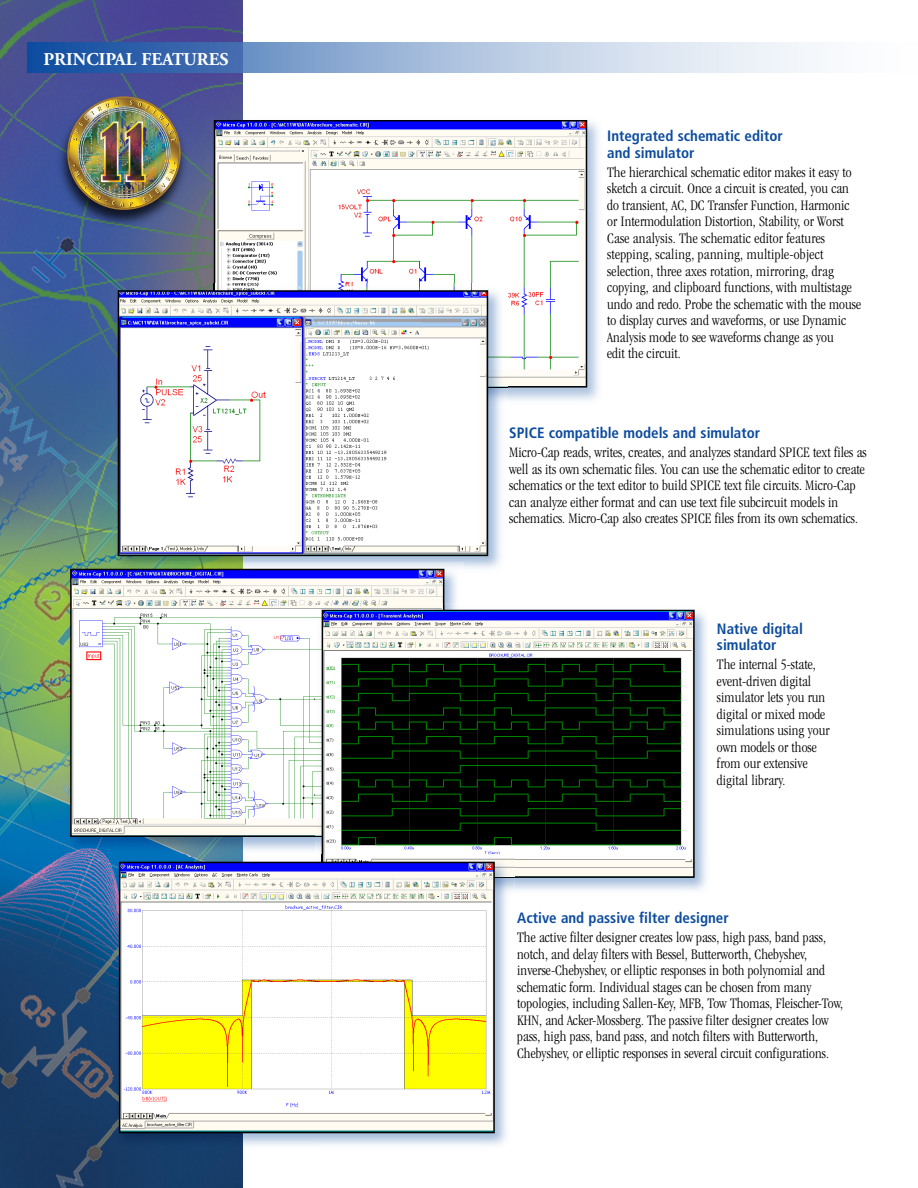
<style>
.page{position:relative;width:918px;height:1188px;background:#fff}
.page>*{position:absolute;margin:0;border:0;box-sizing:border-box;transform-origin:0 0}
.t1{font:700 18px "Adobe Garamond";color:#fff}
.t2{font:300 condensed 15px/16.5px "Garamond";letter-spacing:.005em;color:#000}
.t3{font:700 condensed 15px/16.5px "Frutiger";color:#0c4b9e}
</style>
<div class="page">
<img style="left:0;top:0;width:243px;height:1188px">
<img style="left:507px;top:120px;width:92px;height:281px">
<img style="left:207px;top:113px;width:36px;height:170px">
<img style="left:217px;top:123px;width:367px;height:262px">
<div style="left:214px;top:120px;width:373px;height:268px;border:2px solid #000"></div>
<img style="left:464px;top:407px;width:37px;height:162px">
<img style="left:208px;top:556px;width:256px;height:6px">
<img style="left:111px;top:283px;width:97px;height:279px">
<img style="left:488px;top:388px;width:19px;height:19px">
<img style="left:207px;top:283px;width:7px;height:7px">
<img style="left:488px;top:386px;width:19px;height:2px">
<img style="left:215px;top:283px;width:293px;height:103px">
<img style="left:121px;top:293px;width:364px;height:260px">
<div style="left:118px;top:290px;width:370px;height:266px;border:2px solid #000"></div>
<img style="left:63px;top:562px;width:401px;height:294px">
<img style="left:207px;top:562px;width:36px;height:7px">
<img style="left:73px;top:572px;width:368px;height:262px">
<div style="left:70px;top:569px;width:374px;height:268px;border:2px solid #000"></div>
<img style="left:43px;top:73px;width:170px;height:183px">
<img style="left:207px;top:113px;width:6px;height:143px">
<img style="left:67px;top:96px;width:114px;height:114px">
<img style="left:514px;top:856px;width:193px;height:35px">
<img style="left:315px;top:603px;width:392px;height:253px">
<img style="left:315px;top:603px;width:129px;height:234px">
<img style="left:325px;top:613px;width:367px;height:262px">
<div style="left:322px;top:610px;width:373px;height:268px;border:2px solid #000"></div>
<img style="left:27px;top:43px;width:794px;height:30px">
<img style="left:112px;top:855px;width:402px;height:298px">
<svg style="left:315px;top:855px;width:8px;height:7px"></svg>
<img style="left:122px;top:865px;width:370px;height:265px">
<div style="left:119px;top:862px;width:376px;height:271px;border:2px solid #000"></div>
<p class="t1" style="left:44px;top:52px;width:187px">PRINCIPAL FEATURES</p>
<p class="t3" style="left:607px;top:129px;width:177px">Integrated schematic editor and simulator</p>
<p class="t2" style="left:607px;top:165px;width:255px">The hierarchical schematic editor makes it easy to sketch a circuit. Once a circuit is created, you can do transient, AC, DC Transfer Function, Harmonic or Intermodulation Distortion, Stability, or Worst Case analysis. The schematic editor features stepping, scaling, panning, multiple-object selection, three axes rotation, mirroring, drag copying, and clipboard functions, with multistage undo and redo. Probe the schematic with the mouse to display curves and waveforms, or use Dynamic Analysis mode to see waveforms change as you<br>edit the circuit.</p>
<p class="t3" style="left:509px;top:426px;width:252px">SPICE compatible models and simulator</p>
<p class="t2" style="left:509px;top:445px;width:359px">Micro-Cap reads, writes, creates, and analyzes standard SPICE text files as well as its own schematic files. You can use the schematic editor to create schematics or the text editor to build SPICE text file circuits. Micro-Cap can analyze either format and can use text file subcircuit models in schematics. Micro-Cap also creates SPICE files from its own schematics.</p>
<p class="t3" style="left:717px;top:622px;width:87px">Native digital simulator</p>
<p class="t2" style="left:717px;top:657px;width:114px">The internal 5-state, event-driven digital simulator lets you run digital or mixed mode simulations using your own models or those from our extensive digital library.</p>
<p class="t3" style="left:517px;top:911px;width:213px">Active and passive filter designer</p>
<p class="t2" style="left:517px;top:930px;width:327px">The active filter designer creates low pass, high pass, band pass, notch, and delay filters with Bessel, Butterworth, Chebyshev, inverse-Chebyshev, or elliptic responses in both polynomial and schematic form. Individual stages can be chosen from many topologies, including Sallen-Key, MFB, Tow Thomas, Fleischer-Tow, KHN, and Acker-Mossberg. The passive filter designer creates low pass, high pass, band pass, and notch filters with Butterworth, Chebyshev, or elliptic responses in several circuit configurations.</p>
</div>
